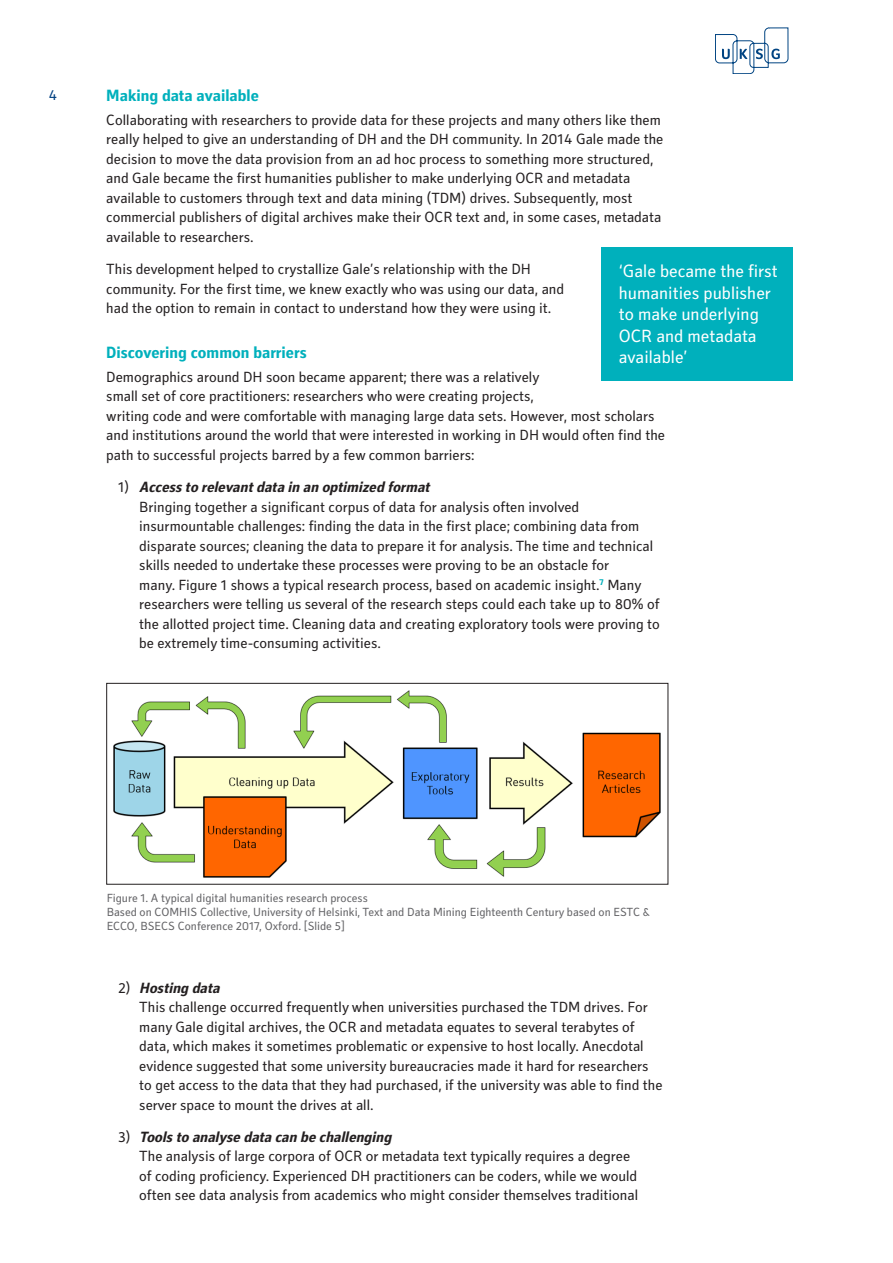
<style>
.page{position:relative;width:893px;height:1263px;background:#fff}
.page>*{position:absolute;margin:0;border:0;box-sizing:border-box;transform-origin:0 0}
.Stand_out_quote{font:18px/21.6px "Secca Std";color:#fff}
.B-Style_Heading{font:700 16.5px "Secca Std";color:#00b0bc}
.Bulleted_List{font:15px/19.5px "Secca Std";color:#231f20}
.Body{font:15px/19.5px "Secca Std";color:#231f20}
.Bulleted_List-2{font:italic 700 15px "Secca Std";color:#231f20}
.t1{font:15px "Secca Std";color:#014081}
.t2{font:12px/14.4px "Secca Std";color:#636366}
.s1{font-weight:400;font-style:normal}
</style>
<div class="page">
<svg style="left:715px;top:28px;width:73px;height:46px"></svg>
<div style="left:602px;top:247px;width:191px;height:133px;background:#00b0bc"></div>
<img style="left:113px;top:690px;width:548px;height:188px">
<div style="left:106px;top:683px;width:562px;height:202px;border:1px solid #231f20"></div>
<p class="t1" style="left:49px;top:87px;width:10px">4</p>
<p class="B-Style_Heading" style="left:106px;top:86px;width:154px">Making data available</p>
<p class="Body" style="left:106px;top:111px;width:559px">Collaborating with researchers to provide data for these projects and many others like them really helped to give an understanding of DH and the DH community. In 2014 Gale made the decision to move the data provision from an ad hoc process to something more structured, and Gale became the first humanities publisher to make underlying OCR and metadata available to customers through text and data mining (TDM) drives. Subsequently, most commercial publishers of digital archives make their OCR text and, in some cases, metadata available to researchers.</p>
<p class="Body" style="left:106px;top:260px;width:459px">This development helped to crystallize Gale’s relationship with the DH community. For the first time, we knew exactly who was using our data, and had the option to remain in contact to understand how they were using it.</p>
<p class="B-Style_Heading" style="left:106px;top:343px;width:202px">Discovering common barriers</p>
<p class="Body" style="left:106px;top:368px;width:560px">Demographics around DH soon became apparent; there was a relatively<br>small set of core practitioners: researchers who were creating projects,<br>writing code and were comfortable with managing large data sets. However, most scholars and institutions around the world that were interested in working in DH would often find the path to successful projects barred by a few common barriers:</p>
<p class="Bulleted_List-2" style="left:118px;top:479px;width:317px"><span class="s1">1 )</span> Accessto relevantdata in an optimized format</p>
<p class="Bulleted_List" style="left:139px;top:497px;width:522px">Bringing together a significant corpus of data for analysis often involved insurmountable challenges: finding the data in the first place; combining data from disparate sources; cleaning the data to prepare it for analysis. The time and technical skills needed to undertake these processes were proving to be an obstacle for<br>many. Figure 1 shows a typical research process, based on academic insight.<sup>7</sup> Many researchers were telling us several of the research steps could each take up to 80% of the allotted project time. Cleaning data and creating exploratory tools were proving to be extremely time-consuming activities.</p>
<p class="Stand_out_quote" style="left:619px;top:261px;width:161px">‘Gale became the first humanities publisher to make underlying<br>OCR and metadata available’</p>
<p class="t2" style="left:107px;top:891px;width:263px">Figure 1. A typical digital humanities research process</p>
<p class="t2" style="left:107px;top:905px;width:545px">Based on COMHIS Collective, University of Helsinki, Text and Data Mining Eighteenth Century based on ESTC &amp;<br>ECCO, BSECS Conference 2017, Oxford. [Slide 5]</p>
<p class="Bulleted_List-2" style="left:118px;top:979px;width:107px"><span class="s1">2 )</span> Hosting data</p>
<p class="Bulleted_List" style="left:139px;top:998px;width:525px">This challenge occurred frequently when universities purchased the TDM drives. For many Gale digital archives, the OCR and metadata equates to several terabytes of data, which makes it sometimes problematic or expensive to host locally. Anecdotal evidence suggested that some university bureaucracies made it hard for researchers to get access to the data that they had purchased, if the university was able to find the server space to mount the drives at all.</p>
<p class="Bulleted_List-2" style="left:118px;top:1128px;width:279px"><span class="s1">3 )</span> Toolsto analyse data can be challenging</p>
<p class="Bulleted_List" style="left:139px;top:1147px;width:500px">The analysis of large corpora of OCR or metadata text typically requires a degree of coding proficiency. Experienced DH practitioners can be coders, while we would often see data analysis from academics who might consider themselves traditional</p>
</div>
